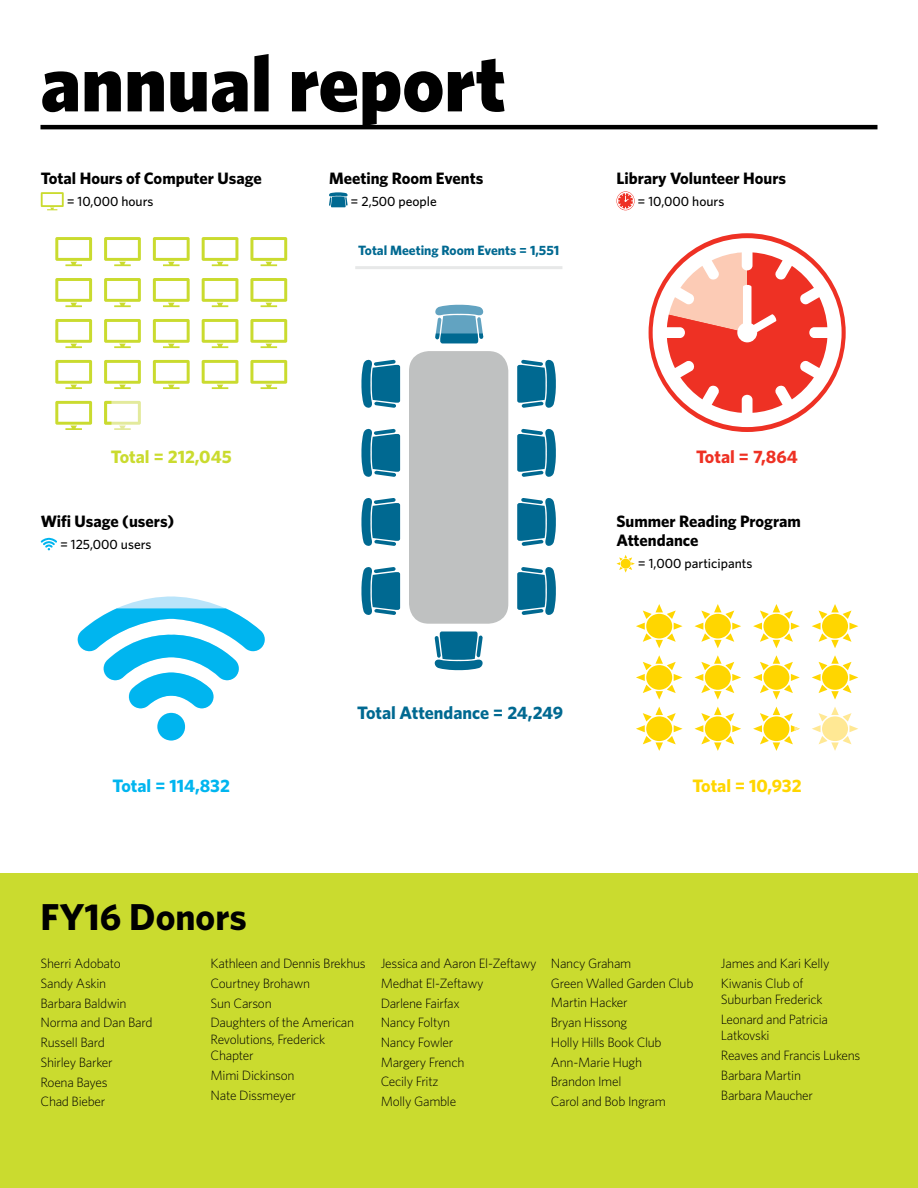
<style>
.page{position:relative;width:918px;height:1188px;background:#fff}
.page>*{position:absolute;margin:0;border:0;box-sizing:border-box;transform-origin:0 0}
.t1{font:900 79.5px "Whitney";color:#000}
.t2{font:700 37.5px "Whitney";color:#000}
.t3{font:700 18px "Whitney";color:#006991}
.t4{font:700 18px "Whitney";color:#00b5ef}
.t5{font:700 18px "Whitney";color:#cadb2f}
.t6{font:700 18px "Whitney";color:#ffd600}
.t7{font:700 18px "Whitney";color:#ee3124}
.t8{font:700 16.5px/19.2px "Whitney";color:#000}
.t9{font:300 13.5px/19.8px "Whitney";letter-spacing:-.02em;color:#000}
.t10{font:500 13.5px "Whitney";color:#000}
.t11{font:700 13.5px "Whitney";color:#006991}
</style>
<div class="page">
<hr style="left:40px;top:125px;width:838px;height:4px;background:#000">
<div style="left:0;top:874px;width:918px;height:314px;background:#cadb2f"></div>
<svg style="left:41px;top:192px;width:23px;height:18px"></svg>
<svg style="left:41px;top:538px;width:16px;height:12px"></svg>
<svg style="left:616px;top:191px;width:19px;height:19px"></svg>
<svg style="left:617px;top:192px;width:17px;height:18px"></svg>
<svg style="left:617px;top:555px;width:18px;height:18px"></svg>
<svg style="left:329px;top:192px;width:19px;height:15px"></svg>
<svg style="left:77px;top:596px;width:188px;height:144px"></svg>
<svg style="left:653px;top:238px;width:189px;height:189px"></svg>
<svg style="left:55px;top:237px;width:37px;height:29px"></svg>
<svg style="left:104px;top:237px;width:37px;height:29px"></svg>
<svg style="left:153px;top:237px;width:37px;height:29px"></svg>
<svg style="left:202px;top:237px;width:36px;height:29px"></svg>
<svg style="left:250px;top:237px;width:37px;height:29px"></svg>
<svg style="left:55px;top:278px;width:37px;height:29px"></svg>
<svg style="left:104px;top:278px;width:37px;height:29px"></svg>
<svg style="left:153px;top:278px;width:37px;height:29px"></svg>
<svg style="left:202px;top:278px;width:36px;height:29px"></svg>
<svg style="left:250px;top:278px;width:37px;height:29px"></svg>
<svg style="left:55px;top:319px;width:37px;height:29px"></svg>
<svg style="left:104px;top:319px;width:37px;height:29px"></svg>
<svg style="left:153px;top:319px;width:37px;height:29px"></svg>
<svg style="left:202px;top:319px;width:36px;height:29px"></svg>
<svg style="left:250px;top:319px;width:37px;height:29px"></svg>
<svg style="left:55px;top:360px;width:37px;height:29px"></svg>
<svg style="left:104px;top:360px;width:37px;height:29px"></svg>
<svg style="left:153px;top:360px;width:37px;height:29px"></svg>
<svg style="left:202px;top:360px;width:36px;height:29px"></svg>
<svg style="left:250px;top:360px;width:37px;height:29px"></svg>
<svg style="left:55px;top:401px;width:37px;height:29px"></svg>
<svg style="left:104px;top:401px;width:37px;height:29px"></svg>
<svg style="left:636px;top:604px;width:47px;height:44px"></svg>
<svg style="left:695px;top:604px;width:46px;height:44px"></svg>
<svg style="left:753px;top:604px;width:47px;height:44px"></svg>
<svg style="left:812px;top:604px;width:46px;height:44px"></svg>
<svg style="left:636px;top:655px;width:47px;height:45px"></svg>
<svg style="left:695px;top:655px;width:46px;height:45px"></svg>
<svg style="left:753px;top:655px;width:47px;height:45px"></svg>
<svg style="left:812px;top:655px;width:46px;height:45px"></svg>
<svg style="left:636px;top:707px;width:47px;height:44px"></svg>
<svg style="left:695px;top:707px;width:46px;height:44px"></svg>
<svg style="left:753px;top:707px;width:47px;height:44px"></svg>
<svg style="left:812px;top:707px;width:46px;height:44px"></svg>
<div style="left:409px;top:351px;width:99px;height:273px;background:#bfc1c1;border-radius:20px"></div>
<svg style="left:517px;top:359px;width:39px;height:49px;background:#3085a5"></svg>
<svg style="left:517px;top:428px;width:39px;height:49px;background:#3085a5"></svg>
<svg style="left:517px;top:498px;width:39px;height:48px;background:#2b82a3"></svg>
<svg style="left:517px;top:567px;width:39px;height:48px;background:#2b82a3"></svg>
<svg style="left:361px;top:567px;width:39px;height:48px;background:#2c83a4"></svg>
<svg style="left:361px;top:498px;width:39px;height:48px;background:#2c83a4"></svg>
<svg style="left:361px;top:428px;width:39px;height:49px;background:#3085a5"></svg>
<svg style="left:361px;top:359px;width:39px;height:49px;background:#3085a5"></svg>
<svg style="left:434px;top:632px;width:49px;height:38px;background:#2d83a4"></svg>
<svg style="left:435px;top:305px;width:49px;height:38px;background:#68a6c1"></svg>
<hr style="left:355px;top:266px;width:207px;height:3px;background:#e7e8e8">
<h1 class="t1" style="left:40px;top:35px;width:466px">annual report</h1>
<p class="t8" style="left:41px;top:168px;width:223px">Total Hours of Computer Usage</p>
<p class="t10" style="left:67px;top:193px;width:88px">= 10,000 hours</p>
<p class="t8" style="left:329px;top:168px;width:156px">Meeting Room Events</p>
<p class="t10" style="left:351px;top:193px;width:88px">= 2,500 people</p>
<p class="t11" style="left:358px;top:242px;width:203px">Total Meeting Room Events = 1,551</p>
<p class="t8" style="left:616px;top:168px;width:171px">Library Volunteer Hours</p>
<p class="t10" style="left:638px;top:193px;width:88px">= 10,000 hours</p>
<h3 class="t5" style="left:111px;top:446px;width:122px">Total = 212,045</h3>
<h3 class="t7" style="left:696px;top:446px;width:103px">Total = 7,864</h3>
<p class="t8" style="left:41px;top:511px;width:135px">Wifi Usage (users)</p>
<p class="t10" style="left:60px;top:536px;width:93px">= 125,000 users</p>
<h3 class="t4" style="left:113px;top:775px;width:119px">Total = 114,832</h3>
<h2 class="t2" style="left:40px;top:894px;width:208px">FY16 Donors</h2>
<h3 class="t3" style="left:357px;top:701px;width:208px">Total Attendance = 24,249</h3>
<p class="t8" style="left:616px;top:511px;width:186px">Summer Reading Program<br>Attendance</p>
<p class="t10" style="left:638px;top:555px;width:116px">= 1,000 participants</p>
<h3 class="t6" style="left:692px;top:775px;width:111px">Total = 10,932</h3>
<p class="t9" style="left:40px;top:953px;width:114px">Sherri Adobato<br>Sandy Askin<br>Barbara Baldwin<br>Norma and Dan Bard<br>Russell Bard<br>Shirley Barker<br>Roena Bayes<br>Chad Bieber</p>
<p class="t9" style="left:211px;top:953px;width:157px">Kathleen and Dennis Brekhus<br>Courtney Brohawn<br>Sun Carson<br>Daughters of the American</p>
<p class="t9" style="left:211px;top:1031px;width:116px;line-height:16.5px">Revolutions, Frederick<br>Chapter</p>
<p class="t9" style="left:211px;top:1065px;width:87px">Mimi Dickinson<br>Nate Dissmeyer</p>
<p class="t9" style="left:381px;top:953px;width:157px">Jessica and Aaron El-Zeftawy<br>Medhat El-Zeftawy<br>Darlene Fairfax<br>Nancy Foltyn<br>Nancy Fowler<br>Margery French<br>Cecily Fritz<br>Molly Gamble</p>
<p class="t9" style="left:551px;top:953px;width:144px">Nancy Graham<br>Green Walled Garden Club<br>Martin Hacker<br>Bryan Hissong<br>Holly Hills Book Club<br>Ann-Marie Hugh<br>Brandon Imel<br>Carol and Bob Ingram</p>
<p class="t9" style="left:721px;top:953px;width:110px">James and Kari Kelly<br>Kiwanis Club of</p>
<p class="t9" style="left:721px;top:989px;width:109px">Suburban Frederick<br>Leonard and Patricia</p>
<p class="t9" style="left:721px;top:1026px;width:141px">Latkovski<br>Reaves and Francis Lukens<br>Barbara Martin<br>Barbara Maucher</p>
</div>
